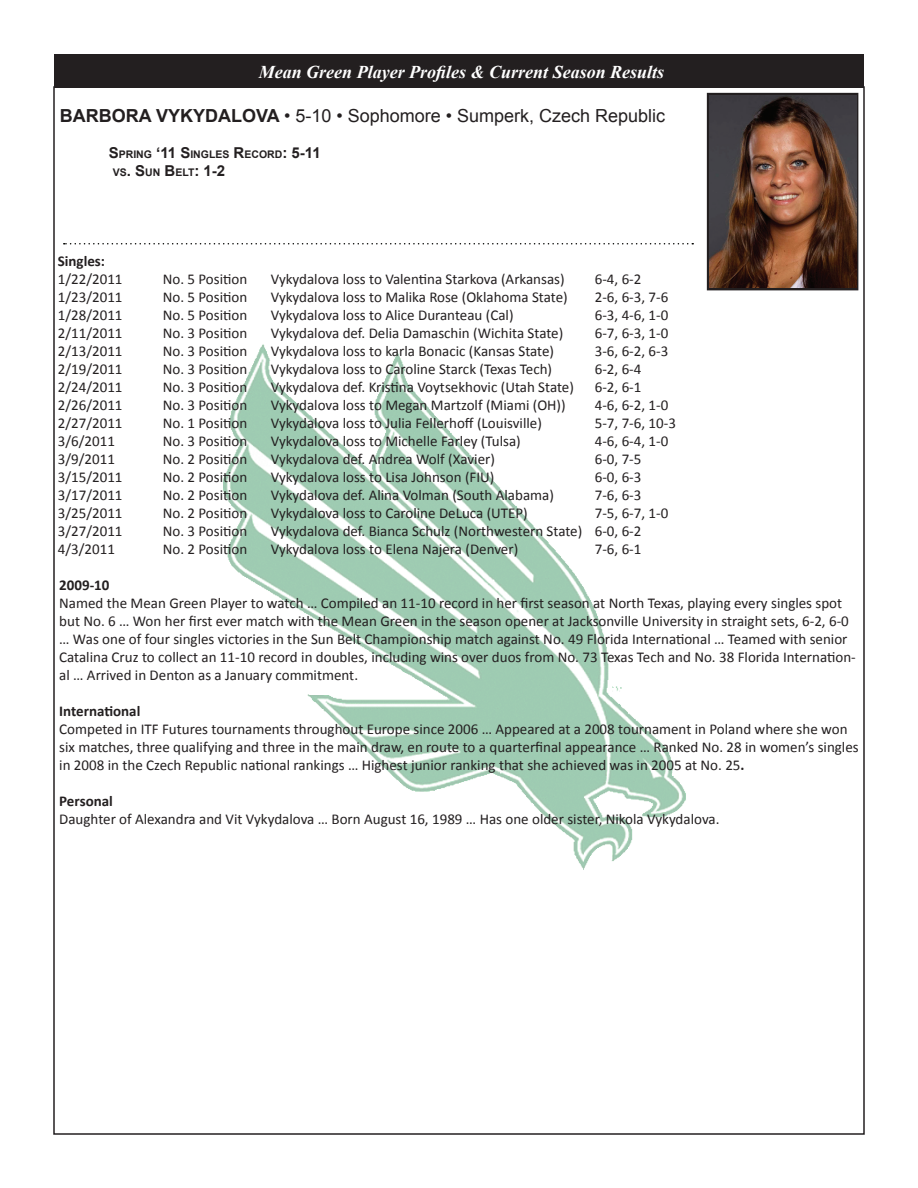
<style>
.page{position:relative;width:918px;height:1188px;background:#fff}
.page>*{position:absolute;margin:0;border:0;box-sizing:border-box;transform-origin:0 0}
.t1{font:italic 700 18px "Times New Roman";color:#fff}
.t2{font:18px "Arial";color:#231f20}
.t3{font:700 18px "Arial";color:#231f20}
.t4{font:15px/18px "Calibri";color:#231f20}
.t5{font:700 15px "Calibri";color:#231f20}
.t6{font:700 10.5px/18px "Arial";color:#231f20}
.s1{font-weight:700}
.s2{font-size:15px}
</style>
<div class="page">
<img style="left:224px;top:344px;width:462px;height:526px">
<div style="left:54px;top:54px;width:810px;height:33px;background:#231f20"></div>
<svg style="left:64px;top:243px;width:629px;height:1px"></svg>
<svg style="left:706px;top:92px;width:153px;height:199px;background:#5c5858"></svg>
<img style="left:709px;top:95px;width:147px;height:193px">
<p class="t1" style="left:259px;top:59px;width:407px">Mean Green Player Profiles &amp; Current Season Results</p>
<p class="t3" style="left:60px;top:104px;width:159px">BARBORA VYKYDAL</p>
<p class="t2" style="left:242px;top:104px;width:425px"><span class="s1">OVA</span> • 5-10 • Sophomore • Sumperk, Czech Republic</p>
<p class="t6" style="left:113px;top:146px;width:209px;text-indent:-4px"><span class="s2">S</span>PRING <span class="s2">‘11 S</span>INGLES <span class="s2">R</span>ECORD<span class="s2">: 5-11<br></span>VS<span class="s2">. S</span>UN <span class="s2">B</span>ELT<span class="s2">: 1-2</span></p>
<p class="t5" style="left:58px;top:252px;width:49px">Singles:</p>
<p class="t4" style="left:58px;top:271px;width:66px">1/22/2011</p>
<p class="t4" style="left:163px;top:271px;width:86px">No. 5 Position</p>
<p class="t4" style="left:271px;top:271px;width:295px">Vykydalova loss to Valentina Starkova (Arkansas)</p>
<p class="t4" style="left:595px;top:271px;width:48px">6-4, 6-2</p>
<p class="t4" style="left:58px;top:289px;width:66px">1/23/2011</p>
<p class="t4" style="left:163px;top:289px;width:86px">No. 5 Position</p>
<p class="t4" style="left:271px;top:289px;width:299px">Vykydalova loss to Malika Rose (Oklahoma State)</p>
<p class="t4" style="left:595px;top:289px;width:75px">2-6, 6-3, 7-6</p>
<p class="t4" style="left:58px;top:307px;width:66px">1/28/2011</p>
<p class="t4" style="left:163px;top:307px;width:86px">No. 5 Position</p>
<p class="t4" style="left:271px;top:307px;width:244px">Vykydalova loss to Alice Duranteau (Cal)</p>
<p class="t4" style="left:595px;top:307px;width:75px">6-3, 4-6, 1-0</p>
<p class="t4" style="left:58px;top:325px;width:66px">2/11/2011</p>
<p class="t4" style="left:163px;top:325px;width:86px">No. 3 Position</p>
<p class="t4" style="left:271px;top:325px;width:294px">Vykydalova def. Delia Damaschin (Wichita State)</p>
<p class="t4" style="left:595px;top:325px;width:75px">6-7, 6-3, 1-0</p>
<p class="t4" style="left:58px;top:343px;width:66px">2/13/2011</p>
<p class="t4" style="left:163px;top:343px;width:86px">No. 3 Position</p>
<p class="t4" style="left:271px;top:343px;width:285px">Vykydalova loss to karla Bonacic (Kansas State)</p>
<p class="t4" style="left:595px;top:343px;width:75px">3-6, 6-2, 6-3</p>
<p class="t4" style="left:58px;top:361px;width:66px">2/19/2011</p>
<p class="t4" style="left:163px;top:361px;width:86px">No. 3 Position</p>
<p class="t4" style="left:271px;top:361px;width:283px">Vykydalova loss to Caroline Starck (Texas Tech)</p>
<p class="t4" style="left:595px;top:361px;width:48px">6-2, 6-4</p>
<p class="t4" style="left:58px;top:379px;width:66px">2/24/2011</p>
<p class="t4" style="left:163px;top:379px;width:86px">No. 3 Position</p>
<p class="t4" style="left:271px;top:379px;width:305px">Vykydalova def. Kristina Voytsekhovic (Utah State)</p>
<p class="t4" style="left:595px;top:379px;width:48px">6-2, 6-1</p>
<p class="t4" style="left:58px;top:397px;width:66px">2/26/2011</p>
<p class="t4" style="left:163px;top:397px;width:86px">No. 3 Position</p>
<p class="t4" style="left:271px;top:397px;width:297px">Vykydalova loss to Megan Martzolf (Miami (OH))</p>
<p class="t4" style="left:595px;top:397px;width:75px">4-6, 6-2, 1-0</p>
<p class="t4" style="left:58px;top:415px;width:66px">2/27/2011</p>
<p class="t4" style="left:163px;top:415px;width:86px">No. 1 Position</p>
<p class="t4" style="left:271px;top:415px;width:273px">Vykydalova loss to Julia Fellerhoff (Louisville)</p>
<p class="t4" style="left:595px;top:415px;width:83px">5-7, 7-6, 10-3</p>
<p class="t4" style="left:58px;top:433px;width:59px">3/6/2011</p>
<p class="t4" style="left:163px;top:433px;width:86px">No. 3 Position</p>
<p class="t4" style="left:271px;top:433px;width:252px">Vykydalova loss to Michelle Farley (Tulsa)</p>
<p class="t4" style="left:595px;top:433px;width:75px">4-6, 6-4, 1-0</p>
<p class="t4" style="left:58px;top:451px;width:59px">3/9/2011</p>
<p class="t4" style="left:163px;top:451px;width:86px">No. 2 Position</p>
<p class="t4" style="left:271px;top:451px;width:226px">Vykydalova def. Andrea Wolf (Xavier)</p>
<p class="t4" style="left:595px;top:451px;width:48px">6-0, 7-5</p>
<p class="t4" style="left:58px;top:469px;width:66px">3/15/2011</p>
<p class="t4" style="left:163px;top:469px;width:86px">No. 2 Position</p>
<p class="t4" style="left:271px;top:469px;width:225px">Vykydalova loss to Lisa Johnson (FIU)</p>
<p class="t4" style="left:595px;top:469px;width:48px">6-0, 6-3</p>
<p class="t4" style="left:58px;top:487px;width:66px">3/17/2011</p>
<p class="t4" style="left:163px;top:487px;width:86px">No. 2 Position</p>
<p class="t4" style="left:271px;top:487px;width:285px">Vykydalova def. Alina Volman (South Alabama)</p>
<p class="t4" style="left:595px;top:487px;width:48px">7-6, 6-3</p>
<p class="t4" style="left:58px;top:505px;width:66px">3/25/2011</p>
<p class="t4" style="left:163px;top:505px;width:86px">No. 2 Position</p>
<p class="t4" style="left:271px;top:505px;width:259px">Vykydalova loss to Caroline DeLuca (UTEP)</p>
<p class="t4" style="left:595px;top:505px;width:75px">7-5, 6-7, 1-0</p>
<p class="t4" style="left:58px;top:523px;width:66px">3/27/2011</p>
<p class="t4" style="left:163px;top:523px;width:86px">No. 3 Position</p>
<p class="t4" style="left:271px;top:523px;width:372px">Vykydalova def. Bianca Schulz (Northwestern State) 6-0, 6-2</p>
<p class="t4" style="left:58px;top:541px;width:59px">4/3/2011</p>
<p class="t4" style="left:163px;top:541px;width:86px">No. 2 Position</p>
<p class="t4" style="left:271px;top:541px;width:249px">Vykydalova loss to Elena Najera (Denver)</p>
<p class="t4" style="left:595px;top:541px;width:48px">7-6, 6-1</p>
<p class="t5" style="left:59px;top:576px;width:52px">2009-10</p>
<p class="t4" style="left:59px;top:595px;width:798px">Named the Mean Green Player to watch … Compiled an 11-10 record in her first season at North Texas, playing every singles spot but No. 6 … Won her first ever match with the Mean Green in the season opener at Jacksonville University in straight sets, 6-2, 6-0 … Was one of four singles victories in the Sun Belt Championship match against No. 49 Florida International … Teamed with senior Catalina Cruz to collect an 11-10 record in doubles, including wins over duos from No. 73 Texas Tech and No. 38 Florida Internation&shy;al … Arrived in Denton as a January commitment.</p>
<p class="t5" style="left:59px;top:702px;width:83px">International</p>
<p class="t4" style="left:59px;top:721px;width:801px">Competed in ITF Futures tournaments throughout Europe since 2006 … Appeared at a 2008 tournament in Poland where she won six matches, three qualifying and three in the main draw, en route to a quarterfinal appearance … Ranked No. 28 in women’s singles in 2008 in the Czech Republic national rankings … Highest junior ranking that she achieved was in 2005 at No. 25<span class="s1">.</span></p>
<p class="t5" style="left:59px;top:792px;width:55px">Personal</p>
<p class="t4" style="left:59px;top:811px;width:662px">Daughter of Alexandra and Vit Vykydalova … Born August 16, 1989 … Has one older sister, Nikola Vykydalova.</p>
</div>
